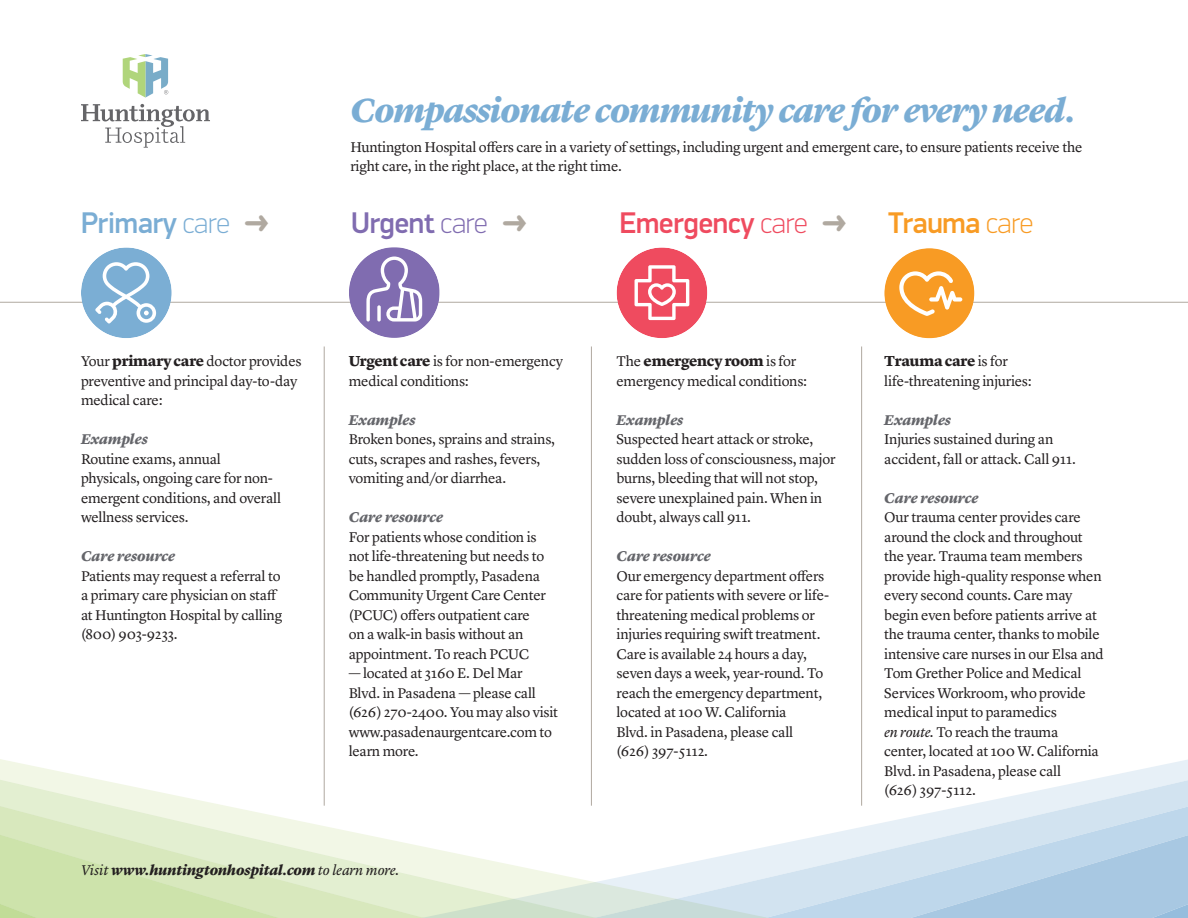
<style>
.page{position:relative;width:1188px;height:918px;background:#fff}
.page>*{position:absolute;margin:0;border:0;box-sizing:border-box;transform-origin:0 0}
.sidebar_head_black{font:italic 900 34.5px "Lyon Text";letter-spacing:-.025em;color:#7aadd4}
.pull_out_text{font:500 30px "PF Din Display Pro";letter-spacing:-.015em;color:#ef4b5f}
.pull_out_text-2{font:500 30px "PF Din Display Pro";letter-spacing:-.015em;color:#7aadd4}
.pull_out_text-3{font:500 30px "PF Din Display Pro";letter-spacing:-.015em;color:#806cb0}
.pull_out_text-4{font:500 30px "PF Din Display Pro";letter-spacing:-.015em;color:#f89b24}
.pull_out_text-5{font:900 15px "Lyon Text";letter-spacing:-.02em;color:#231f20}
.pull_out_text-6{font:14.7px/19.5px "Lyon Text";letter-spacing:-.015em;color:#231f20}
.pull_out_subhead{font:italic 900 14.7px "Lyon Text";letter-spacing:-.01em;color:#64656a}
.pull_out_text-7{font:italic 900 14.7px "Lyon Text";letter-spacing:-.005em;color:#231f20}
.s1{font-weight:100}
.s2{font-weight:900;font-size:15px}
.s3{font-weight:400}
.s4{font-weight:400;font-size:14.7px}
.s5{font-style:italic}
</style>
<div class="page">
<svg style="left:0;top:588px;width:1188px;height:330px"></svg>
<hr style="left:0;top:302px;width:1188px;height:1px;background:#b0a9a0">
<div style="left:81px;top:247px;width:91px;height:91px;background:#7baed4;border-radius:50%"></div>
<svg style="left:95px;top:262px;width:61px;height:61px"></svg>
<svg style="left:349px;top:247px;width:91px;height:91px"></svg>
<div style="left:617px;top:247px;width:90px;height:91px;background:#ef4b5f;border-radius:50%"></div>
<svg style="left:635px;top:265px;width:54px;height:55px"></svg>
<div style="left:884px;top:248px;width:90px;height:90px;background:#f89b24;border-radius:50%"></div>
<svg style="left:899px;top:271px;width:63px;height:45px"></svg>
<hr style="left:324px;top:346px;width:1px;height:460px;background:#b0a9a0">
<hr style="left:591px;top:346px;width:1px;height:460px;background:#b0a9a0">
<hr style="left:861px;top:346px;width:1px;height:460px;background:#b0a9a0">
<svg style="left:81px;top:104px;width:129px;height:44px"></svg>
<svg style="left:123px;top:54px;width:45px;height:44px"></svg>
<p class="sidebar_head_black" style="left:350px;top:83px;width:728px">Compassionate community care for every need.</p>
<p class="pull_out_text-6" style="left:350px;top:136px;width:733px">Huntington Hospital offers care in a variety of settings, including urgent and emergent care, to ensure patients receive the right care, in the right place, at the right time.</p>
<p class="pull_out_text-2" style="left:81px;top:204px;width:151px">Primary <span class="s1">care</span></p>
<p class="pull_out_text-3" style="left:351px;top:204px;width:138px">Urgent <span class="s1">care</span></p>
<p class="pull_out_text" style="left:620px;top:204px;width:190px">Emergency <span class="s1">care</span></p>
<p class="pull_out_text-4" style="left:888px;top:204px;width:147px">Trauma <span class="s1">care</span></p>
<p class="pull_out_text-6" style="left:81px;top:350px;width:222px">Your <span class="s2">primary care</span> doctor provides preventive and principal day-to-day medical care:</p>
<p class="pull_out_subhead" style="left:81px;top:428px;width:68px">Examples</p>
<p class="pull_out_text-6" style="left:81px;top:448px;width:202px">Routine exams, annual physicals, ongoing care for non&shy;emergent conditions, and overall wellness services.</p>
<p class="pull_out_subhead" style="left:81px;top:545px;width:96px">Care resource</p>
<p class="pull_out_text-6" style="left:81px;top:565px;width:203px">Patients may request a referral to a primary care physician on staff at Huntington Hospital by calling (800) 903-9233.</p>
<p class="pull_out_text-6" style="left:349px;top:350px;width:216px"><span class="s2">Urgent care</span> is for non-emergency medical conditions:</p>
<p class="pull_out_subhead" style="left:349px;top:408px;width:68px">Examples</p>
<p class="pull_out_text-6" style="left:349px;top:428px;width:208px">Broken bones, sprains and strains, cuts, scrapes and rashes, fevers, vomiting and/or diarrhea.</p>
<p class="pull_out_subhead" style="left:349px;top:506px;width:96px">Care resource</p>
<p class="pull_out_text-6" style="left:349px;top:526px;width:199px">For patients whose condition is not life-threatening but needs to be handled promptly, Pasadena<br>Community Urgent Care Center (PCUC) offers outpatient care on a walk-in basis without an appointment. To reach PCUC</p>
<p class="pull_out_text-6" style="left:349px;top:662px;width:211px">— located at 3160 E. Del Mar<br>Blvd. in Pasadena — please call (626) 270‑2400. You may also visit www.pasadenaurgentcare.com to learn more.</p>
<p class="pull_out_text-7" style="left:81px;top:859px;width:320px"><span class="s3">Visit</span> www.huntingtonhospital.com <span class="s3">to learn more.</span></p>
<p class="pull_out_text-5" style="left:617px;top:349px;width:181px"><span class="s4">The</span> emergency room <span class="s4">is for</span></p>
<p class="pull_out_text-6" style="left:617px;top:370px;width:192px">emergency medical conditions:</p>
<p class="pull_out_subhead" style="left:617px;top:408px;width:68px">Examples</p>
<p class="pull_out_text-6" style="left:617px;top:428px;width:221px">Suspected heart attack or stroke, sudden loss of consciousness, major burns, bleeding that will not stop, severe unexplained pain. When in doubt, always call 911.</p>
<p class="pull_out_subhead" style="left:617px;top:545px;width:96px">Care resource</p>
<p class="pull_out_text-6" style="left:617px;top:565px;width:214px">Our emergency department offers care for patients with severe or life&shy;threatening medical problems or injuries requiring swift treatment.<br>Care is available 24 hours a day, seven days a week, year-round. To reach the emergency department, located at 100 W. California<br>Blvd. in Pasadena, please call (626) 397-5112.</p>
<p class="pull_out_text-5" style="left:884px;top:349px;width:125px">Trauma care <span class="s4">is for</span></p>
<p class="pull_out_text-6" style="left:884px;top:370px;width:149px">life-threatening injuries:</p>
<p class="pull_out_subhead" style="left:884px;top:408px;width:68px">Examples</p>
<p class="pull_out_text-6" style="left:884px;top:428px;width:193px">Injuries sustained during an accident, fall or attack. Call 911.</p>
<p class="pull_out_subhead" style="left:884px;top:486px;width:96px">Care resource</p>
<p class="pull_out_text-6" style="left:884px;top:506px;width:221px">Our trauma center provides care around the clock and throughout the year. Trauma team members provide high-quality response when every second counts. Care may begin even before patients arrive at the trauma center, thanks to mobile intensive care nurses in our Elsa and<br>Tom Grether Police and Medical<br>Services Workroom, who provide medical input to paramedics<br><span class="s5">en route.</span> To reach the trauma center, located at 100 W. California<br>Blvd. in Pasadena, please call<br>(626) 397-5112.</p>
</div>
